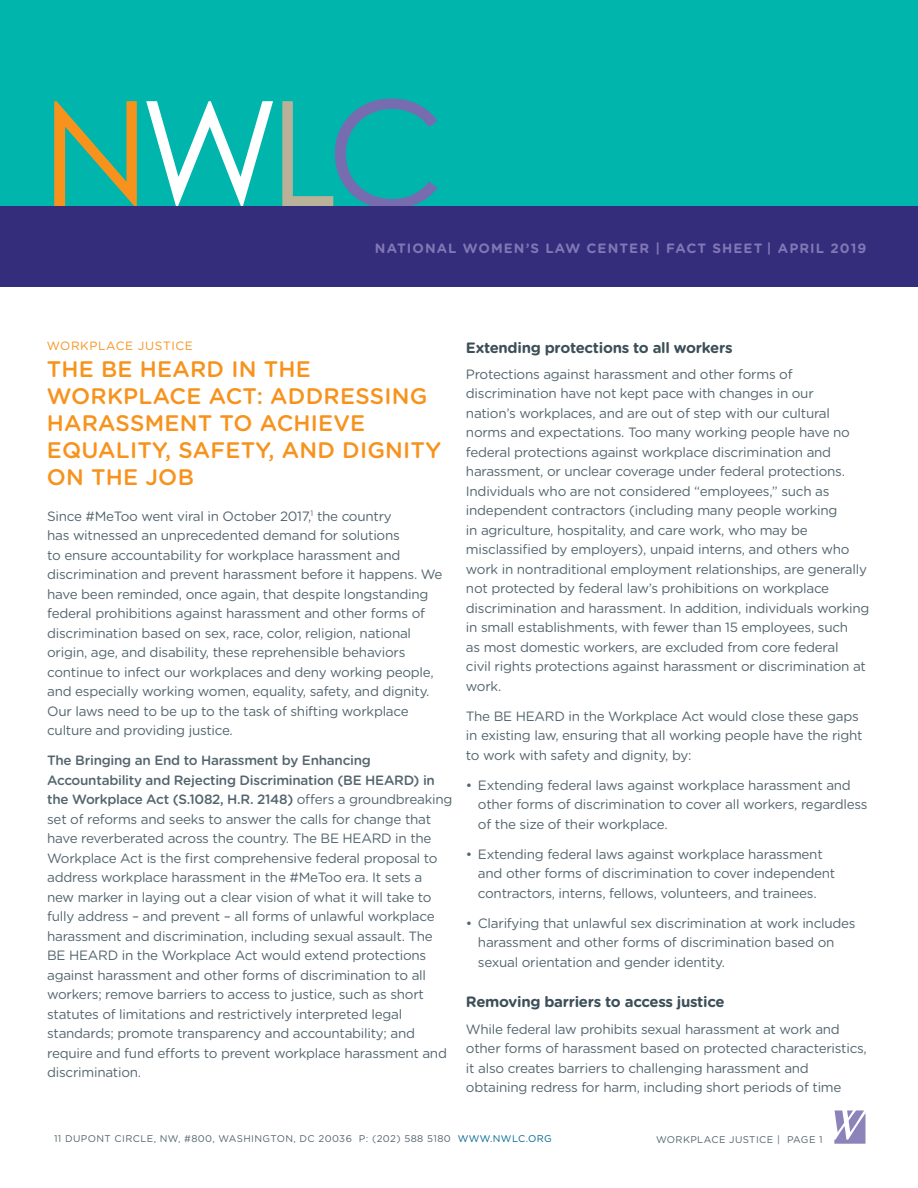
<style>
.page{position:relative;width:918px;height:1188px;background:#fff}
.page>*{position:absolute;margin:0;border:0;box-sizing:border-box;transform-origin:0 0}
.Main_Headline{font:500 22.5px/27px "Gotham Rounded";letter-spacing:.01em;color:#f7931d}
.Subhead_1{font:700 15px "Gotham Rounded";letter-spacing:-.02em;color:#3d4f59}
.Regular_Body_Copy{font:13.5px/19.5px "Gotham Rounded";letter-spacing:-.02em;color:#53656e}
.FS_nwlc_Header_Date{font:700 13.5px "Gotham Rounded";letter-spacing:.08em;color:#8077b4}
.Issue_Header{font:12px "Gotham Rounded";letter-spacing:.05em;color:#f7931d}
.t1{font:9.75px "Gotham Rounded";letter-spacing:.04em;color:#53656e}
.s1{font-weight:500}
.s2{color:#006893}
</style>
<div class="page">
<svg style="left:834px;top:1110px;width:32px;height:34px"></svg>
<div style="left:0;top:0;width:918px;height:287px;background:#00b5ac"></div>
<svg style="left:282px;top:99px;width:156px;height:107px"></svg>
<svg style="left:146px;top:101px;width:127px;height:105px"></svg>
<svg style="left:54px;top:101px;width:83px;height:105px"></svg>
<div style="left:0;top:206px;width:918px;height:81px;background:#332d7b"></div>
<p class="FS_nwlc_Header_Date" style="left:375px;top:238px;width:493px">NATIONAL WOMEN’S LAW CENTER | FACT SHEET | APRIL 2019</p>
<p class="Issue_Header" style="left:47px;top:338px;width:148px">WORKPLACE JUSTICE</p>
<p class="Main_Headline" style="left:47px;top:355px;width:396px">THE BE HEARD IN THE<br>WORKPLACE ACT: ADDRESSING<br>HARASSMENT TO ACHIEVE<br>EQUALITY, SAFETY, AND DIGNITY<br>ON THE JOB</p>
<p class="Regular_Body_Copy" style="left:47px;top:506px;width:397px">Since #MeToo went viral in October 2017,<sup>1</sup> the country<br>has witnessed an unprecedented demand for solutions<br>to ensure accountability for workplace harassment and discrimination and prevent harassment before it happens. We have been reminded, once again, that despite longstanding federal prohibitions against harassment and other forms of discrimination based on sex, race, color, religion, national origin, age, and disability, these reprehensible behaviors continue to infect our workplaces and deny working people, and especially working women, equality, safety, and dignity.<br>Our laws need to be up to the task of shifting workplace culture and providing justice.</p>
<p class="Regular_Body_Copy" style="left:47px;top:750px;width:407px"><span class="s1">The Bringing an End to Harassment by Enhancing Accountability and Rejecting Discrimination (BE HEARD) in the Workplace Act (S.1082, H.R. 2148)</span> offers a groundbreaking set of reforms and seeks to answer the calls for change that have reverberated across the country. The BE HEARD in the Workplace Act is the first comprehensive federal proposal to address workplace harassment in the #MeToo era. It sets a new marker in laying out a clear vision of what it will take to fully address – and prevent – all forms of unlawful workplace harassment and discrimination, including sexual assault. The BE HEARD in the Workplace Act would extend protections against harassment and other forms of discrimination to all workers; remove barriers to access to justice, such as short statutes of limitations and restrictively interpreted legal standards; promote transparency and accountability; and require and fund efforts to prevent workplace harassment and discrimination.</p>
<p class="Subhead_1" style="left:466px;top:336px;width:268px">Extending protections to all workers</p>
<p class="Regular_Body_Copy" style="left:466px;top:364px;width:405px">Protections against harassment and other forms of discrimination have not kept pace with changes in our<br>nation’s workplaces, and are out of step with our cultural norms and expectations. Too many working people have no federal protections against workplace discrimination and harassment, or unclear coverage under federal protections.<br>Individuals who are not considered “employees,” such as independent contractors (including many people working<br>in agriculture, hospitality, and care work, who may be misclassified by employers), unpaid interns, and others who work in nontraditional employment relationships, are generally not protected by federal law’s prohibitions on workplace discrimination and harassment. In addition, individuals working in small establishments, with fewer than 15 employees, such<br>as most domestic workers, are excluded from core federal<br>civil rights protections against harassment or discrimination at work.</p>
<p class="Regular_Body_Copy" style="left:466px;top:706px;width:398px">The BE HEARD in the Workplace Act would close these gaps in existing law, ensuring that all working people have the right to work with safety and dignity, by:</p>
<p class="Regular_Body_Copy" style="left:478px;top:775px;width:391px;text-indent:-12px">• Extending federal laws against workplace harassment and other forms of discrimination to cover all workers, regardless of the size of their workplace.</p>
<p class="Regular_Body_Copy" style="left:478px;top:844px;width:359px;text-indent:-12px">• Extending federal laws against workplace harassment and other forms of discrimination to cover independent contractors, interns, fellows, volunteers, and trainees.</p>
<p class="Regular_Body_Copy" style="left:478px;top:913px;width:379px;text-indent:-12px">• Clarifying that unlawful sex discrimination at work includes harassment and other forms of discrimination based on sexual orientation and gender identity.</p>
<p class="Subhead_1" style="left:466px;top:991px;width:260px">Removing barriers to access justice</p>
<p class="Regular_Body_Copy" style="left:466px;top:1018px;width:402px">While federal law prohibits sexual harassment at work and other forms of harassment based on protected characteristics, it also creates barriers to challenging harassment and obtaining redress for harm, including short periods of time</p>
<p class="t1" style="left:54px;top:1132px;width:499px">11 DUPONT CIRCLE, NW, #800, WASHINGTON, DC 20036 P: (202) 588 5180 <span class="s2">WWW.NWLC.ORG</span></p>
<p class="t1" style="left:656px;top:1133px;width:168px">WORKPLACE JUSTICE | PAGE 1</p>
</div>
